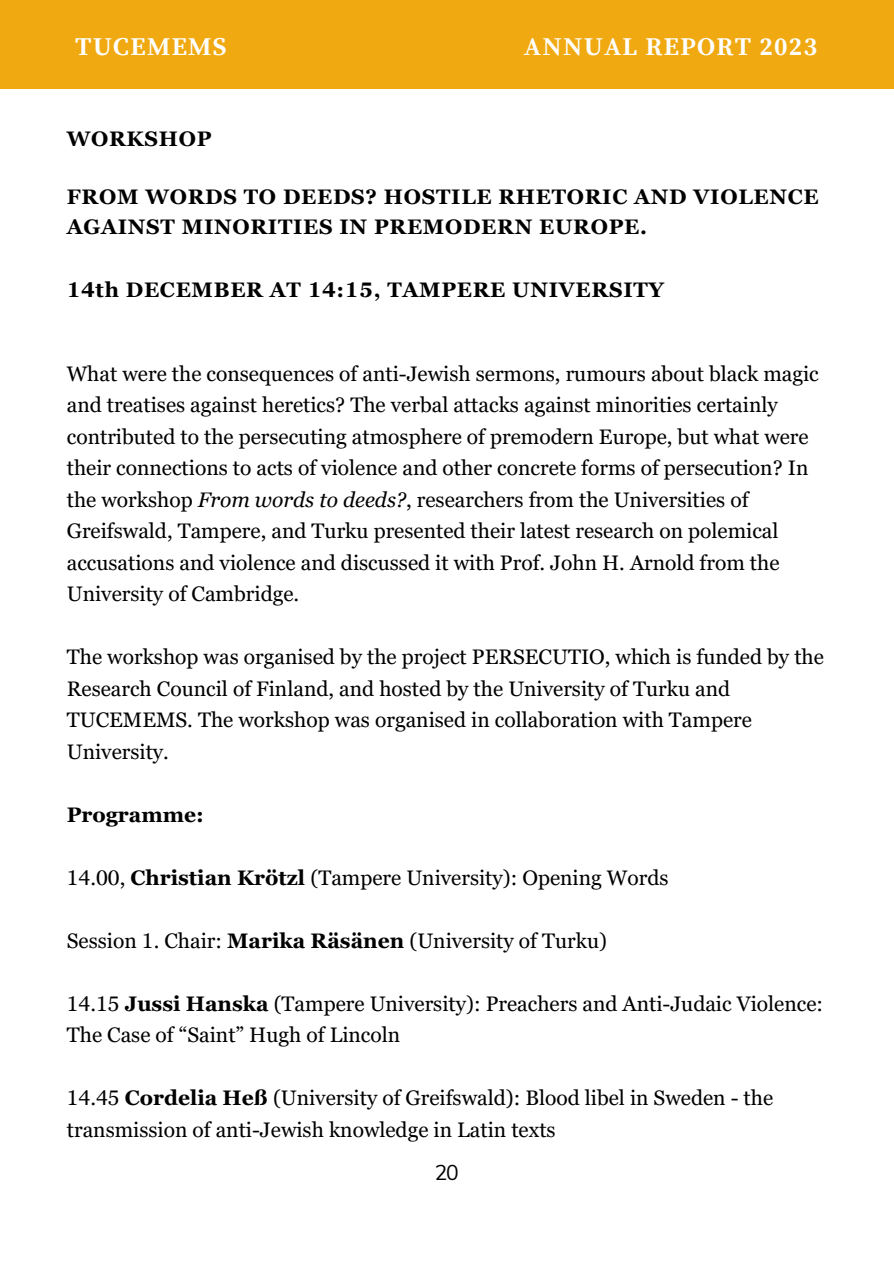
<style>
.page{position:relative;width:894px;height:1264px;background:#fff}
.page>*{position:absolute;margin:0;border:0;box-sizing:border-box;transform-origin:0 0}
.t1{font:700 25.5px "Source Serif Pro";letter-spacing:.05em;color:#fff}
.t2{font:21px/31.5px "Georgia Pro";color:#000}
.t3{font:700 21px/29.2px "Georgia Pro";letter-spacing:.035em;color:#000}
.t4{font:700 21px "Georgia Pro";color:#000}
.t5{font:700 21px "Georgia Pro";letter-spacing:.035em;color:#000001}
.t6{font:21px "Muli";color:#000}
.t7{font:700 16.5px "Source Serif Pro";color:#fff}
.s1{font-size:25.5px}
.s2{font-weight:400;font-size:16.5px}
.s3{font-style:italic}
.s4{font-weight:700}
</style>
<div class="page">
<div style="left:0;top:0;width:893px;height:89px;background:#f0a910"></div>
<p class="t7" style="left:75px;top:36px;width:184px"><span class="s1">T</span>G<span class="s1">U</span>L O<span class="s1">C</span>B<span class="s1">E</span>A <span class="s1">M</span>L G<span class="s1">E</span>E O<span class="s1">M</span>M <span class="s1">S</span>E T R Y</p>
<p class="t1" style="left:524px;top:31px;width:295px">ANNUAL REPOR<span class="s2">YE</span>T<span class="s2">AR</span>2<span class="s2">2</span>0<span class="s2">03</span>2<span class="s2">0</span>3</p>
<p class="t5" style="left:67px;top:126px;width:146px">WORKSHOP</p>
<p class="t3" style="left:67px;top:182px;width:753px">FROM WORDS TO DEEDS? HOSTILE RHETORIC AND VIOLENCE<br>AGAINST MINORITIES IN PREMODERN EUROPE.</p>
<p class="t3" style="left:67px;top:275px;width:598px">14th DECEMBER AT 14:15, TAMPERE UNIVERSITY</p>
<p class="t2" style="left:67px;top:357px;width:753px">What were the consequences of anti-Jewish sermons, rumours about black magic and treatises against heretics? The verbal attacks against minorities certainly contributed to the persecuting atmosphere of premodern Europe, but what were their connections to acts of violence and other concrete forms of persecution? In the workshop <span class="s3">From words to deeds?</span>, researchers from the Universities of Greifswald, Tampere, and Turku presented their latest research on polemical accusations and violence and discussed it with Prof. John H. Arnold from the University of Cambridge.</p>
<p class="t2" style="left:67px;top:641px;width:758px">The workshop was organised by the project PERSECUTIO, which is funded by the Research Council of Finland, and hosted by the University of Turku and TUCEMEMS. The workshop was organised in collaboration with Tampere University.</p>
<p class="t4" style="left:67px;top:802px;width:138px">Programme:</p>
<p class="t2" style="left:67px;top:861px;width:603px">14.00, <span class="s4">Christian Krötzl</span> (Tampere University): Opening Words</p>
<p class="t2" style="left:67px;top:924px;width:541px">Session 1. Chair: <span class="s4">Marika Räsänen</span> (University of Turku)</p>
<p class="t2" style="left:67px;top:987px;width:757px">14.15 <span class="s4">Jussi Hanska</span> (Tampere University): Preachers and Anti-Judaic Violence:<br>The Case of “Saint” Hugh of Lincoln</p>
<p class="t2" style="left:67px;top:1082px;width:707px">14.45 <span class="s4">Cordelia Heß</span> (University of Greifswald): Blood libel in Sweden - the transmission of anti-Jewish knowledge in Latin texts</p>
<p class="t6" style="left:434px;top:1158px;width:26px">20</p>
</div>
